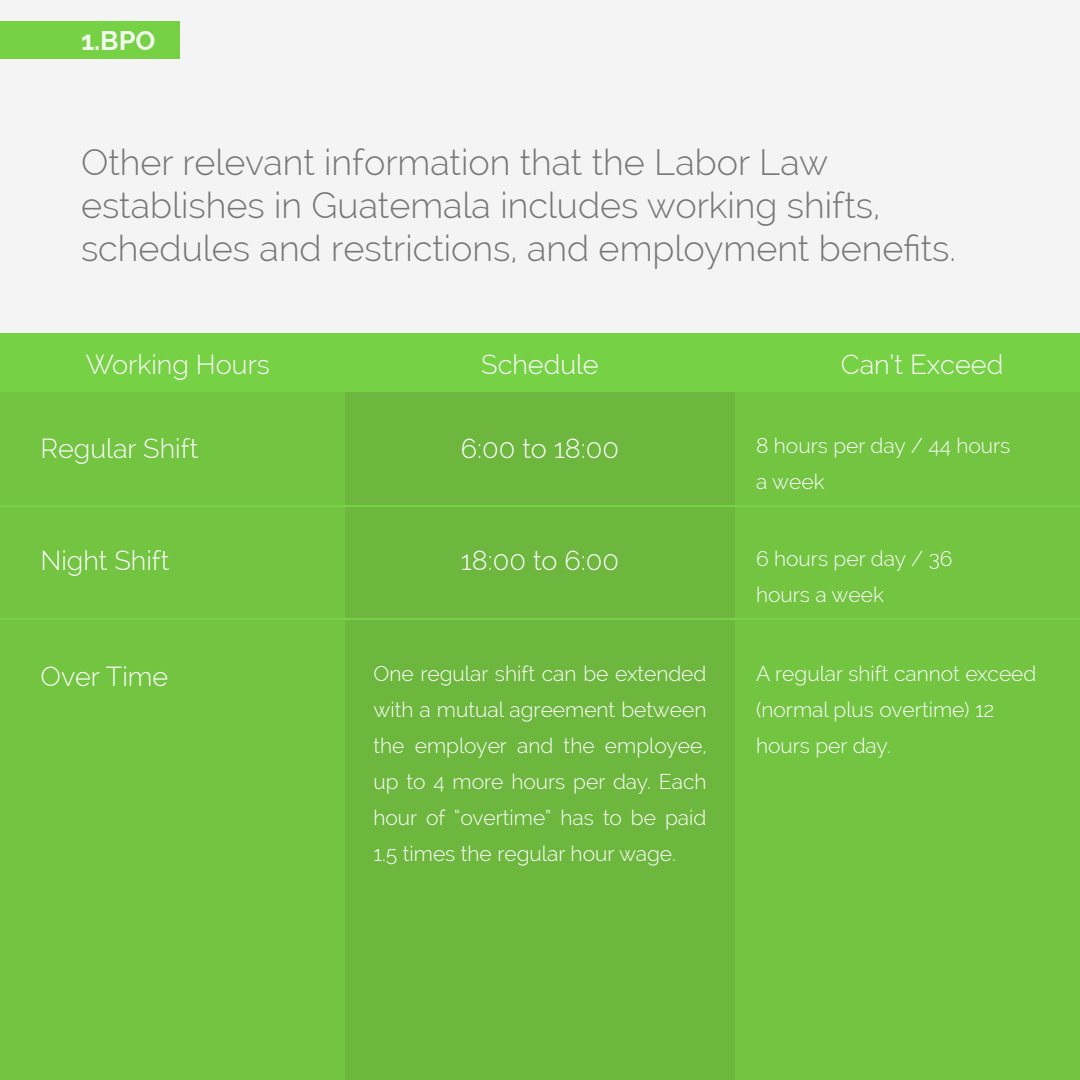
<style>
.page{position:relative;width:1080px;height:1080px;background:#fff}
.page>*{position:absolute;margin:0;border:0;box-sizing:border-box;transform-origin:0 0}
.t1{font:300 36px/43.2px "Raleway";color:#777}
.t2{font:300 27px "Raleway";color:#fff}
.t3{font:700 27px "Raleway";color:#fff}
.t4{font:300 21px/36px "Raleway";color:#fff}
</style>
<div class="page">
<div style="left:0;top:0;width:1080px;height:334px;background:#f4f4f4"></div>
<div style="left:0;top:333px;width:1080px;height:747px;background:#72c441"></div>
<div style="left:345px;top:333px;width:390px;height:747px;background:#6eb73e"></div>
<div style="left:0;top:333px;width:1080px;height:59px;background:#76d145"></div>
<div style="left:0;top:21px;width:180px;height:37px;background:#76d145"></div>
<hr style="left:0;top:505px;width:1080px;height:2px;background:#76d145">
<hr style="left:0;top:618px;width:1080px;height:2px;background:#76d145">
<p class="t3" style="left:81px;top:25px;width:76px">1.BPO</p>
<h1 class="t1" style="left:81px;top:140px;width:877px">Other relevant information that the Labor Law establishes in Guatemala includes working shifts, schedules and restrictions, and employment benefits.</h1>
<p class="t2" style="left:86px;top:348px;width:186px">Working Hours</p>
<p class="t2" style="left:481px;top:348px;width:119px">Schedule</p>
<p class="t2" style="left:841px;top:348px;width:164px">Can’t Exceed</p>
<p class="t2" style="left:41px;top:432px;width:159px">Regular Shift</p>
<p class="t4" style="left:756px;top:428px;width:256px">8 hours per day / 44 hours a week</p>
<p class="t2" style="left:461px;top:432px;width:160px">6:00 to 18:00</p>
<p class="t2" style="left:40px;top:545px;width:131px">Night Shift</p>
<p class="t4" style="left:756px;top:540px;width:198px">6 hours per day / 36 hours a week</p>
<p class="t2" style="left:461px;top:545px;width:160px">18:00 to 6:00</p>
<p class="t4" style="left:374px;top:656px;width:335px;text-align:justify">One regular shift can be extended with a mutual agreement between the employer and the employee, up to 4 more hours per day. Each hour of “overtime” has to be paid 1.5 times the regular hour wage.</p>
<p class="t2" style="left:40px;top:660px;width:129px">Over Time</p>
<p class="t4" style="left:756px;top:656px;width:282px">A regular shift cannot exceed (normal plus overtime) 12 hours per day.</p>
</div>
